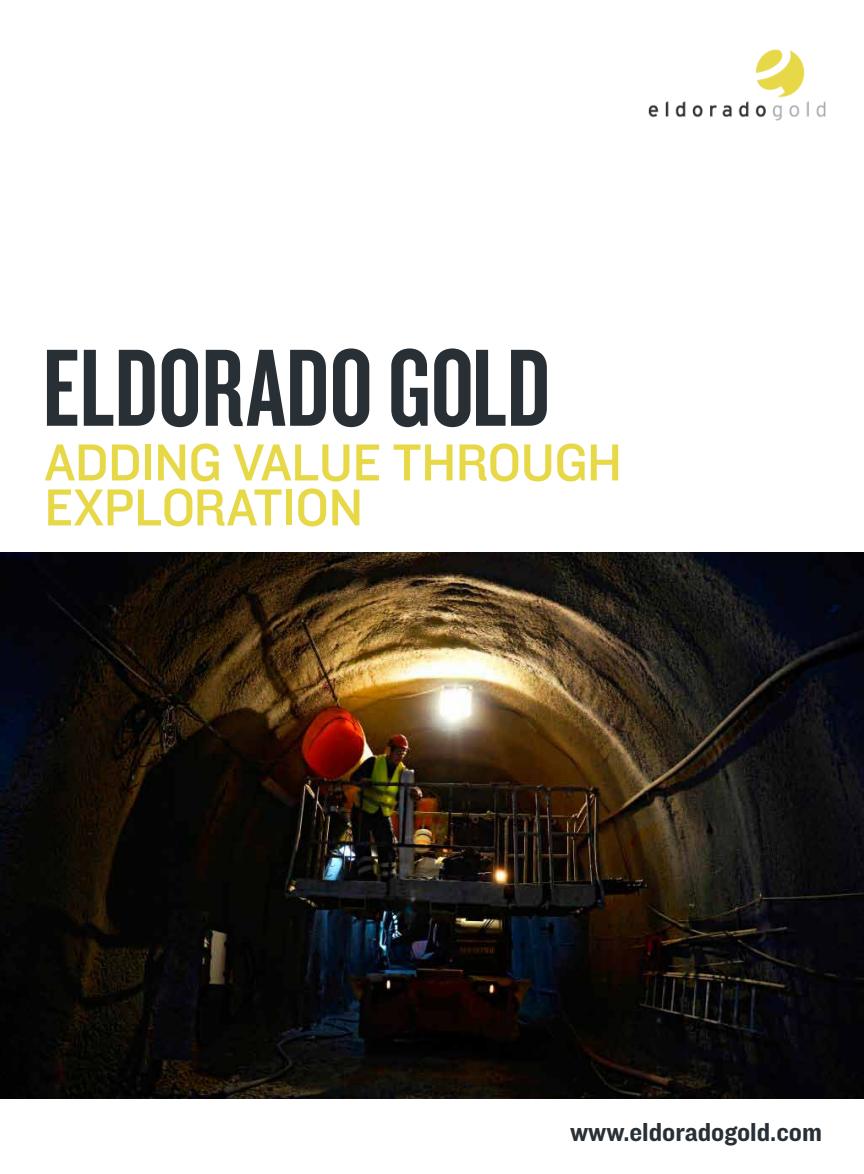
<style>
.page{position:relative;width:864px;height:1174px;background:#fff}
.page>*{position:absolute;margin:0;border:0;box-sizing:border-box;transform-origin:0 0}
.t1{font:114px "Knockout HTF48 Featherweight";color:#282f35}
.t2{font:54px/45px "Knockout HTF31 Junior Middlewt";letter-spacing:-.01em;color:#e7d848}
.t3{font:27px "Knockout HTF51 Middleweight";color:#282f35}
</style>
<div class="page">
<img style="left:0;top:553px;width:863px;height:546px">
<img style="left:648px;top:49px;width:178px;height:72px">
<h1 class="t1" style="left:43px;top:331px;width:509px">ELDORADO GOLD</h1>
<p class="t2" style="left:44px;top:441px;width:578px">ADDING VALUE THROUGH<br>EXPLORATION</p>
<p class="t3" style="left:570px;top:1117px;width:253px">www.eldoradogold.com</p>
</div>
